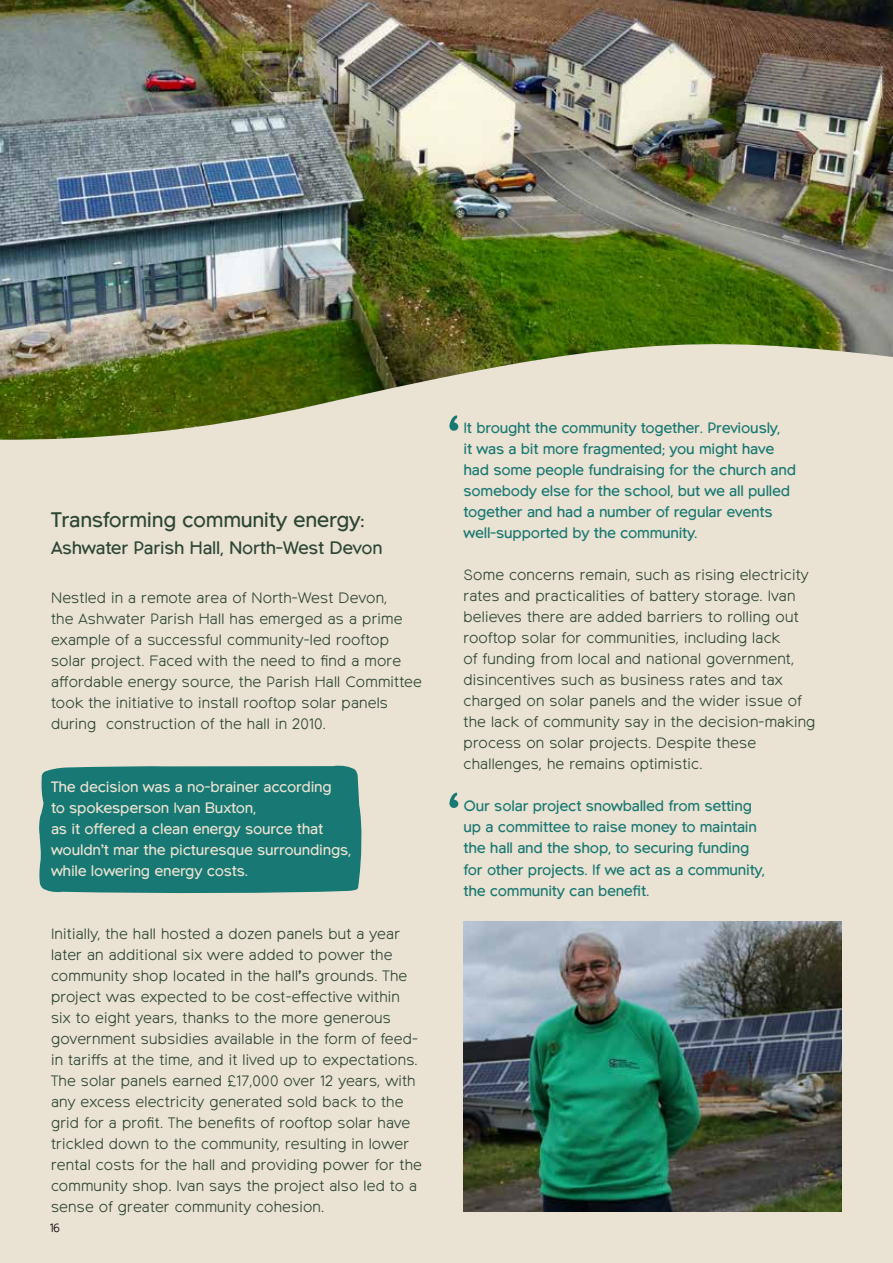
<style>
.page{position:relative;width:893px;height:1263px;background:#fff}
.page>*{position:absolute;margin:0;border:0;box-sizing:border-box;transform-origin:0 0}
.t1{font:21px "Northwoods";letter-spacing:-.015em;color:#2d4635}
.t2{font:18px "Northwoods";letter-spacing:-.015em;color:#2d4635}
.t3{font:300 15px/21px "Northwoods";letter-spacing:.015em;color:#2d4635}
.t4{font:15px/21px "Northwoods";letter-spacing:-.015em;color:#187873}
.t5{font:15px/21px "Northwoods";letter-spacing:-.015em;color:#eae2d2}
.t6{font:300 12px "Northwoods";color:#000}
</style>
<div class="page">
<div style="left:0;top:317px;width:893px;height:946px;background:#eae2d2"></div>
<div style="left:39px;top:765px;width:323px;height:128px;background:#187873"></div>
<img style="left:0;top:0;width:893px;height:440px">
<svg style="left:449px;top:415px;width:9px;height:16px"></svg>
<svg style="left:449px;top:793px;width:9px;height:15px"></svg>
<img style="left:463px;top:921px;width:379px;height:291px">
<h1 class="t1" style="left:51px;top:507px;width:315px">Transforming community energy:</h1>
<p class="t2" style="left:51px;top:537px;width:333px">Ashwater Parish Hall, North-West Devon</p>
<p class="t3" style="left:51px;top:588px;width:372px">Nestled in a remote area of North-West Devon,<br>the Ashwater Parish Hall has emerged as a prime example of a successful community-led rooftop solar project. Faced with the need to find a more affordable energy source, the Parish Hall Committee took the initiative to install rooftop solar panels during construction of the hall in 2010.</p>
<p class="t5" style="left:51px;top:777px;width:302px">The decision was a no-brainer according<br>to spokesperson Ivan Buxton,<br>as it offered a clean energy source that wouldn’t mar the picturesque surroundings, while lowering energy costs.</p>
<p class="t3" style="left:51px;top:924px;width:372px">Initially, the hall hosted a dozen panels but a year later an additional six were added to power the community shop located in the hall’s grounds. The project was expected to be cost-effective within six to eight years, thanks to the more generous government subsidies available in the form of feed&shy;in tariffs at the time, and it lived up to expectations.<br>The solar panels earned £17,000 over 12 years, with any excess electricity generated sold back to the grid for a profit. The benefits of rooftop solar have trickled down to the community, resulting in lower rental costs for the hall and providing power for the community shop. Ivan says the project also led to a sense of greater community cohesion.</p>
<p class="t6" style="left:50px;top:1220px;width:12px">16</p>
<p class="t6" style="left:51px;top:1226px;width:14px">16</p>
<p class="t4" style="left:463px;top:418px;width:334px">It brought the community together. Previously,<br>it was a bit more fragmented; you might have had some people fundraising for the church and somebody else for the school, but we all pulled together and had a number of regular events well-supported by the community.</p>
<p class="t3" style="left:463px;top:565px;width:353px">Some concerns remain, such as rising electricity rates and practicalities of battery storage. Ivan believes there are added barriers to rolling out rooftop solar for communities, including lack<br>of funding from local and national government, disincentives such as business rates and tax charged on solar panels and the wider issue of the lack of community say in the decision-making process on solar projects. Despite these challenges, he remains optimistic.</p>
<p class="t4" style="left:463px;top:796px;width:303px">Our solar project snowballed from setting up a committee to raise money to maintain the hall and the shop, to securing funding for other projects. If we act as a community, the community can benefit.</p>
</div>
